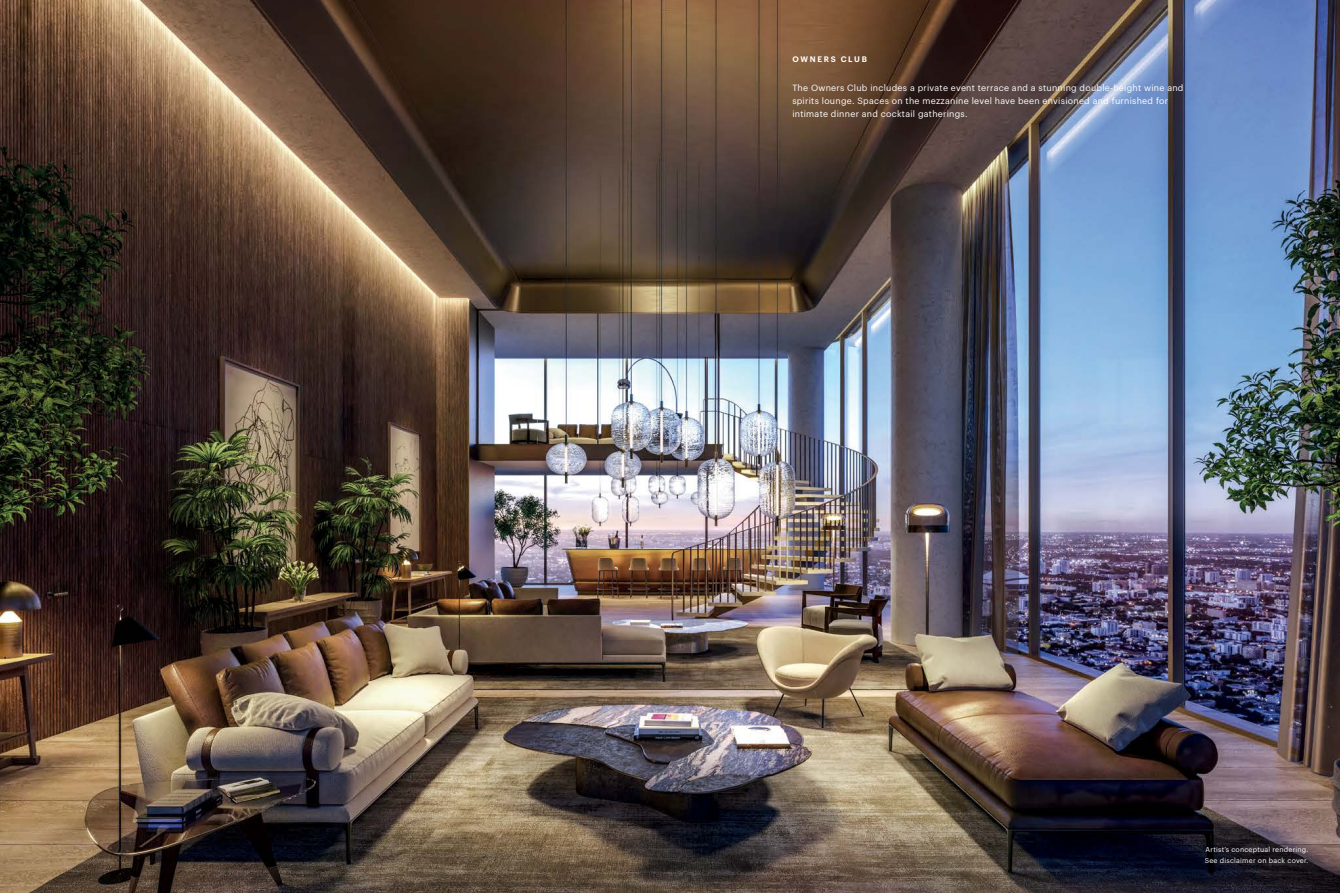
<style>
.page{position:relative;width:1340px;height:893px;background:#fff}
.page>*{position:absolute;margin:0;border:0;box-sizing:border-box;transform-origin:0 0}
.t1{font:8.84px/13.2px "Graphik";letter-spacing:.03em;color:#fff}
.t2{font:600 7.88px "Graphik";letter-spacing:.21em;color:#fff}
.t3{font:7px/10.8px "Graphik";letter-spacing:.03em;color:#fff}
</style>
<div class="page">
<img style="left:0;top:0;width:1339px;height:893px">
<p class="t2" style="left:792px;top:53px;width:76px">OWNERS CLUB</p>
<p class="t1" style="left:792px;top:80px;width:393px">The Owners Club includes a private event terrace and a stunning double-height wine and spirits lounge. Spaces on the mezzanine level have been envisioned and furnished for intimate dinner and cocktail gatherings.</p>
<p class="t3" style="left:1204px;top:843px;width:105px">Artist’s conceptual rendering.<br>See disclaimer on back cover.</p>
</div>
